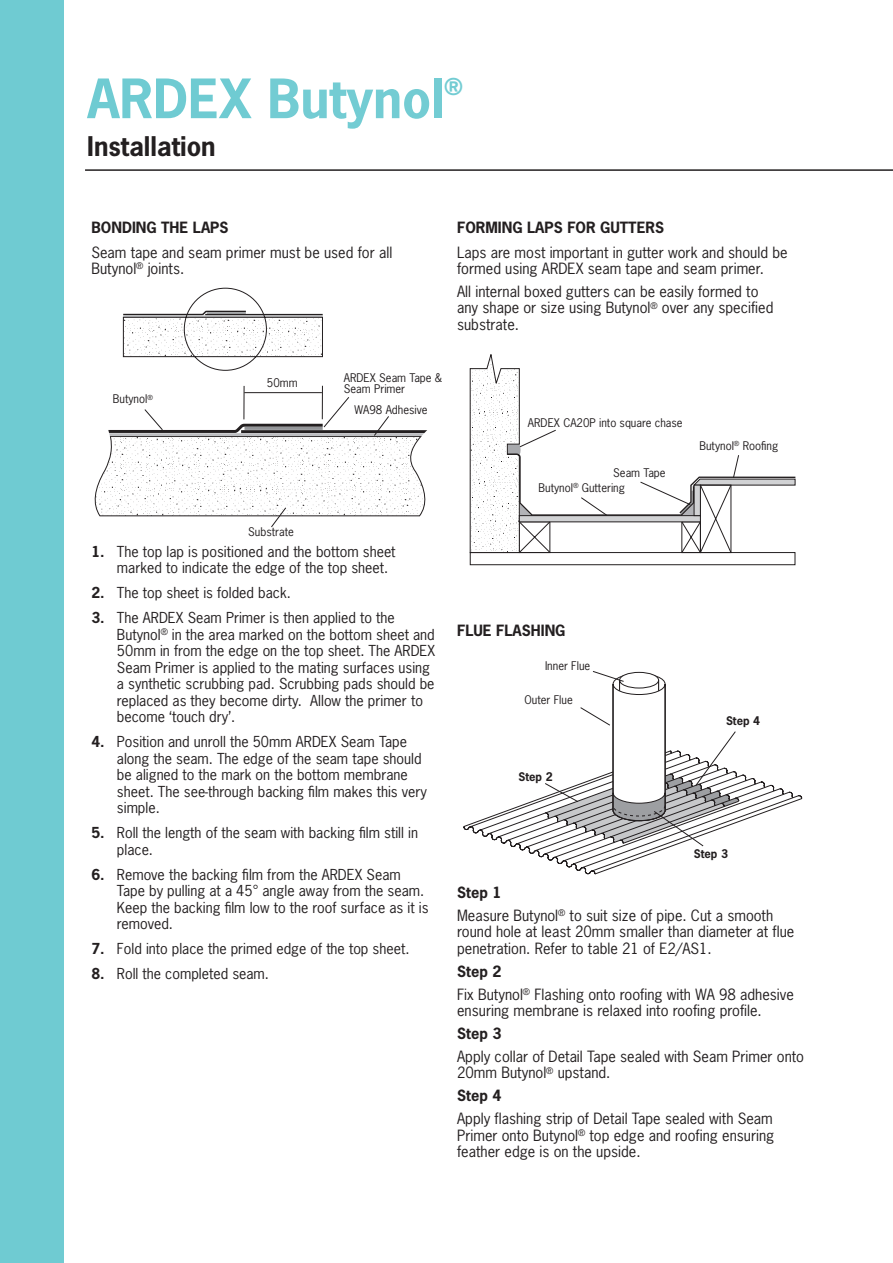
<style>
.page{position:relative;width:893px;height:1263px;background:#fff}
.page>*{position:absolute;margin:0;border:0;box-sizing:border-box;transform-origin:0 0}
.Ardex_Heading2{font:700 51px "News Gothic Std";color:#73ccd3}
.Ardex_Heading3{font:700 25.5px "News Gothic Std";color:#231f20}
.Ardex_Heading2-2{font:700 21.9px "News Gothic Std";color:#73ccd3}
.Copy{font:14.7px/16.5px "News Gothic Std";color:#231f20}
.Subhead_2{font:700 14.7px "News Gothic Std";color:#231f20}
.Copy-2{font:700 14.7px "News Gothic Std";color:#231f20}
.Numbered_indent{font:14.25px/16.5px "News Gothic Std";color:#231f20}
.Drawing_Type{font:11.25px/11.2px "News Gothic Std";color:#231f20}
.Drawing_Type-2{font:700 11.25px "News Gothic Std";color:#231f20}
.s1{color:#6fcbd2}
.s2{font-weight:700}
</style>
<div class="page">
<div style="left:0;top:0;width:64px;height:1263px;background:#6fcbd2"></div>
<hr style="left:85px;top:169px;width:808px;height:2px;background:#231f20">
<svg style="left:470px;top:354px;width:326px;height:211px"></svg>
<svg style="left:122px;top:288px;width:201px;height:83px"></svg>
<svg style="left:94px;top:396px;width:333px;height:132px"></svg>
<hr style="left:244px;top:386px;width:1px;height:33px;background:#231f20">
<hr style="left:322px;top:386px;width:1px;height:33px;background:#231f20">
<hr style="left:244px;top:392px;width:78px;height:1px;background:#231f20">
<svg style="left:463px;top:671px;width:340px;height:204px"></svg>
<p class="Ardex_Heading2" style="left:87px;top:65px;width:358px"><span class="s1">ARDEX</span> Butynol</p>
<p class="Ardex_Heading2-2" style="left:444px;top:72px;width:20px">®</p>
<p class="Ardex_Heading3" style="left:87px;top:130px;width:130px">Installation</p>
<p class="Subhead_2" style="left:91px;top:217px;width:139px">BONDING THE LAPS</p>
<p class="Copy" style="left:91px;top:244px;width:302px">Seam tape and seam primer must be used for all<br>Butynol<sup>®</sup> joints.</p>
<p class="Subhead_2" style="left:457px;top:217px;width:208px">FORMING LAPS FOR GUTTERS</p>
<p class="Copy" style="left:457px;top:244px;width:332px">Laps are most important in gutter work and should be formed using ARDEX seam tape and seam primer.</p>
<p class="Copy" style="left:457px;top:283px;width:318px">All internal boxed gutters can be easily formed to any shape or size using Butynol<sup>®</sup> over any specified substrate.</p>
<p class="Drawing_Type" style="left:113px;top:393px;width:42px">Butynol<sup>®</sup></p>
<p class="Drawing_Type" style="left:267px;top:377px;width:32px">50mm</p>
<p class="Drawing_Type" style="left:248px;top:526px;width:47px">Substrate</p>
<p class="Drawing_Type" style="left:344px;top:372px;width:100px">ARDEX Seam Tape &amp;<br>Seam Primer</p>
<p class="Drawing_Type" style="left:354px;top:404px;width:75px">WA98 Adhesive</p>
<p class="Numbered_indent" style="left:117px;top:543px;width:280px;text-indent:-26px"><span class="s2">1.</span> The top lap is positioned and the bottom sheet marked to indicate the edge of the top sheet.</p>
<p class="Numbered_indent" style="left:91px;top:584px;width:201px"><span class="s2">2.</span> The top sheet is folded back.</p>
<p class="Numbered_indent" style="left:117px;top:609px;width:320px;text-indent:-26px"><span class="s2">3.</span> The ARDEX Seam Primer is then applied to the Butynol<sup>®</sup> in the area marked on the bottom sheet and 50mm in from the edge on the top sheet. The ARDEX Seam Primer is applied to the mating surfaces using a synthetic scrubbing pad. Scrubbing pads should be replaced as they become dirty. Allow the primer to become ‘touch dry’.</p>
<p class="Numbered_indent" style="left:117px;top:733px;width:312px;text-indent:-26px"><span class="s2">4.</span> Position and unroll the 50mm ARDEX Seam Tape along the seam. The edge of the seam tape should be aligned to the mark on the bottom membrane sheet. The see-through backing film makes this very simple.</p>
<p class="Numbered_indent" style="left:117px;top:824px;width:303px;text-indent:-26px"><span class="s2">5.</span> Roll the length of the seam with backing film still in place.</p>
<p class="Numbered_indent" style="left:117px;top:866px;width:313px;text-indent:-26px"><span class="s2">6.</span> Remove the backing film from the ARDEX Seam Tape by pulling at a 45° angle away from the seam.<br>Keep the backing film low to the roof surface as it is removed.</p>
<p class="Numbered_indent" style="left:91px;top:940px;width:320px"><span class="s2">7.</span> Fold into place the primed edge of the top sheet.</p>
<p class="Numbered_indent" style="left:91px;top:965px;width:179px"><span class="s2">8.</span> Roll the completed seam.</p>
<p class="Drawing_Type" style="left:528px;top:417px;width:156px">ARDEX CA20P into square chase</p>
<p class="Drawing_Type" style="left:613px;top:467px;width:54px">Seam Tape</p>
<p class="Drawing_Type" style="left:539px;top:482px;width:88px">Butynol<sup>®</sup> Guttering</p>
<p class="Drawing_Type" style="left:699px;top:440px;width:80px">Butynol<sup>®</sup> Roofing</p>
<p class="Subhead_2" style="left:457px;top:620px;width:110px">FLUE FLASHING</p>
<p class="Drawing_Type" style="left:545px;top:660px;width:47px">Inner Flue</p>
<p class="Drawing_Type" style="left:525px;top:694px;width:50px">Outer Flue</p>
<p class="Drawing_Type-2" style="left:518px;top:769px;width:36px">Step 2</p>
<p class="Drawing_Type-2" style="left:726px;top:714px;width:36px">Step 4</p>
<p class="Drawing_Type-2" style="left:694px;top:846px;width:36px">Step 3</p>
<p class="Copy-2" style="left:457px;top:883px;width:46px">Step 1</p>
<p class="Copy" style="left:457px;top:907px;width:339px">Measure Butynol<sup>®</sup> to suit size of pipe. Cut a smooth round hole at least 20mm smaller than diameter at flue penetration. Refer to table 21 of E2/AS1.</p>
<p class="Copy-2" style="left:457px;top:961px;width:46px">Step 2</p>
<p class="Copy" style="left:457px;top:986px;width:338px">Fix Butynol<sup>®</sup> Flashing onto roofing with WA 98 adhesive ensuring membrane is relaxed into roofing profile.</p>
<p class="Copy-2" style="left:457px;top:1024px;width:46px">Step 3</p>
<p class="Copy" style="left:457px;top:1048px;width:348px">Apply collar of Detail Tape sealed with Seam Primer onto<br>20mm Butynol<sup>®</sup> upstand.</p>
<p class="Copy-2" style="left:457px;top:1086px;width:46px">Step 4</p>
<p class="Copy" style="left:457px;top:1110px;width:319px;text-align:justify">Apply flashing strip of Detail Tape sealed with Seam Primer onto Butynol<sup>®</sup> top edge and roofing ensuring feather edge is on the upside.</p>
</div>
